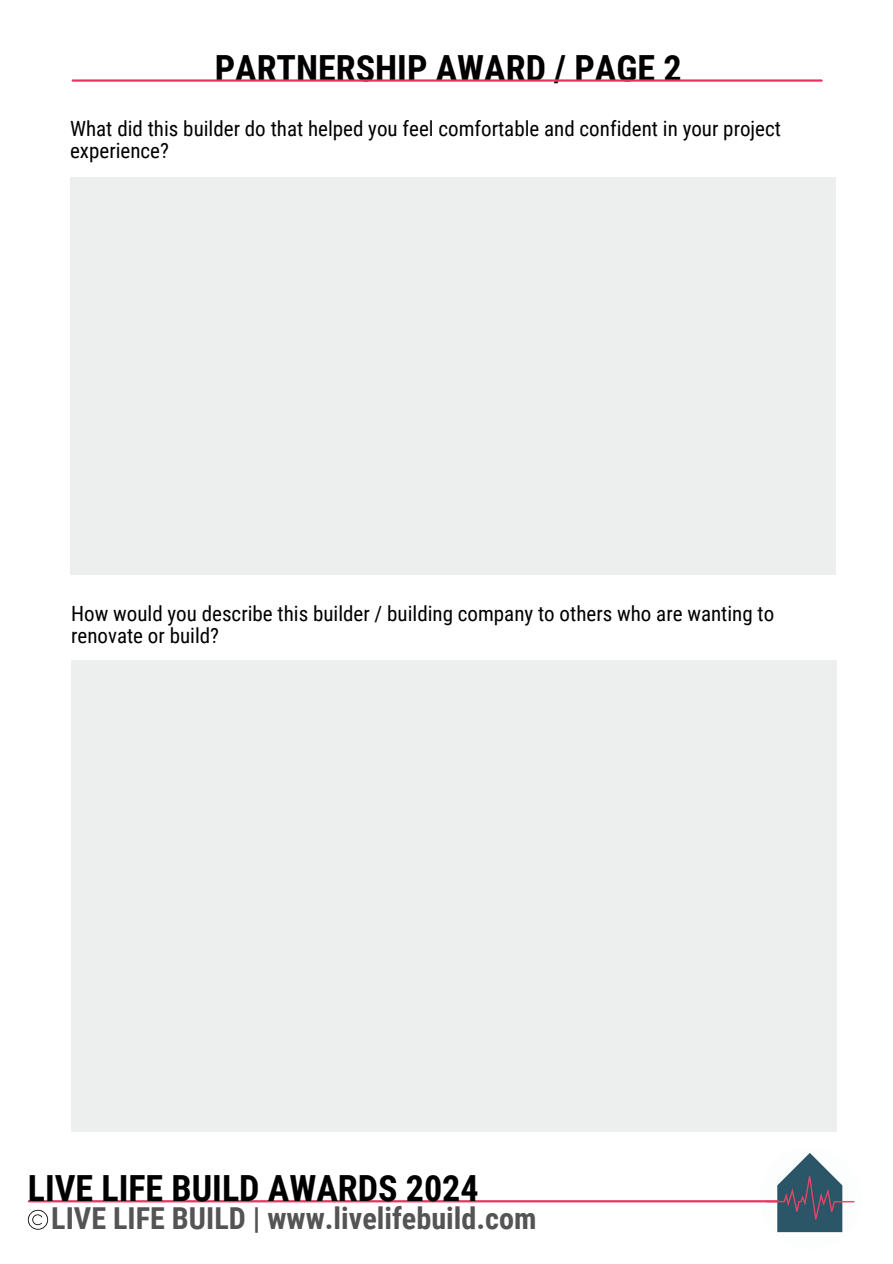
<style>
.page{position:relative;width:893px;height:1264px;background:#fff}
.page>*{position:absolute;margin:0;border:0;box-sizing:border-box;transform-origin:0 0}
.t1{font:700 36px "Roboto Condensed";color:#000}
.t2{font:700 30.15px "Roboto Condensed";color:#545454}
.t3{font:21px/22.5px "Roboto Condensed";color:#000}
</style>
<div class="page">
<svg style="left:757px;top:1153px;width:98px;height:80px"></svg>
<hr style="left:29px;top:1200px;width:748px;height:2px;background:#e63462">
<svg style="left:28px;top:1209px;width:20px;height:20px"></svg>
<hr style="left:73px;top:79px;width:748px;height:3px;background:#e63462">
<div style="left:70px;top:177px;width:765px;height:397px;background:#edeeee"></div>
<div style="left:71px;top:661px;width:765px;height:470px;background:#edeeee"></div>
<p class="t1" style="left:215px;top:47px;width:468px">PARTNERSHIP AWARD / PAGE 2</p>
<h1 class="t3" style="left:70px;top:117px;width:712px">What did this builder do that helped you feel comfortable and confident in your project experience?</h1>
<h2 class="t3" style="left:71px;top:602px;width:704px">How would you describe this builder / building company to others who are wanting to renovate or build?</h2>
<p class="t1" style="left:28px;top:1167px;width:452px">LIVE LIFE BUILD AWARDS 2024</p>
<p class="t2" style="left:51px;top:1201px;width:487px">LIVE LIFE BUILD | www.livelifebuild.com</p>
</div>
